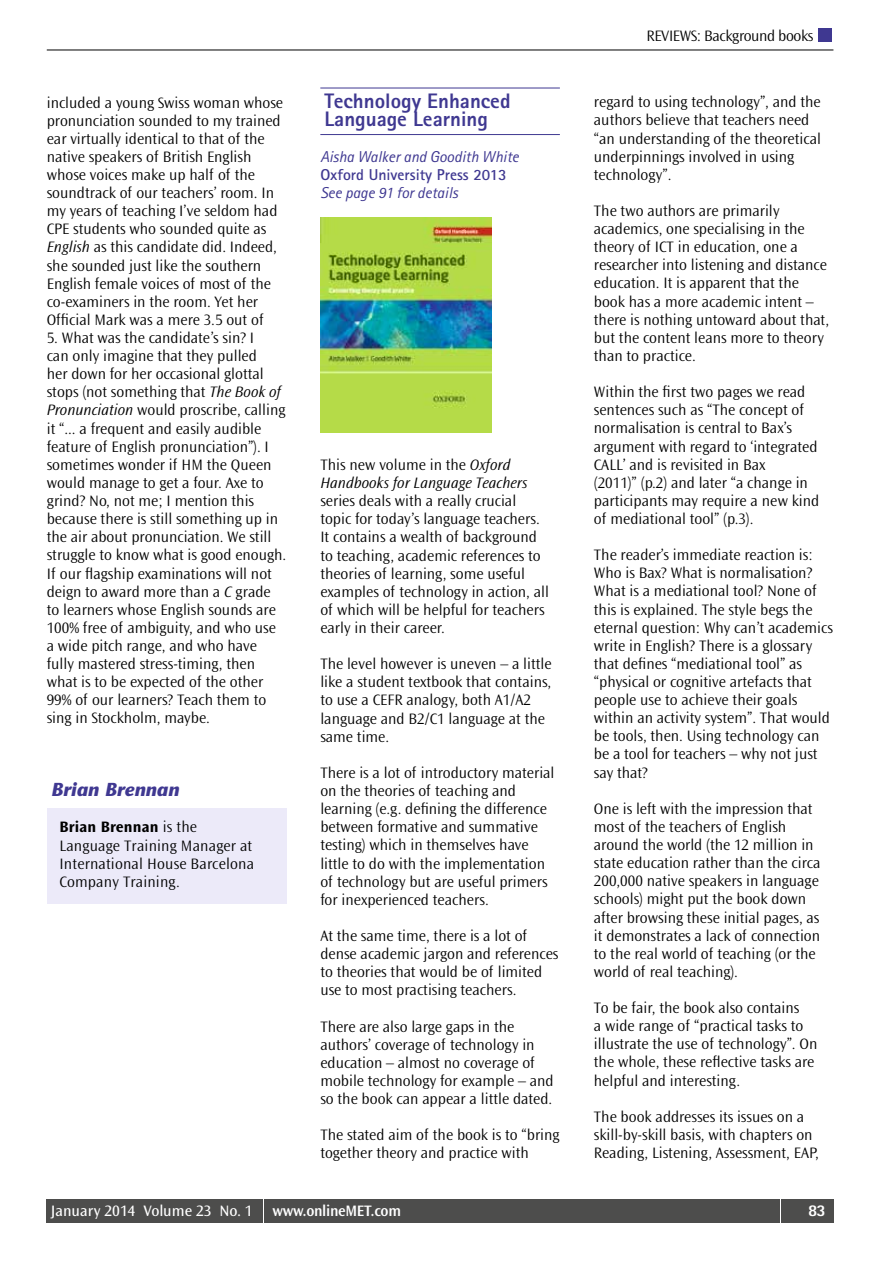
<style>
.page{position:relative;width:893px;height:1263px;background:#fff}
.page>*{position:absolute;margin:0;border:0;box-sizing:border-box;transform-origin:0 0}
.t1{font:800 21px/18.1px "Rotis Sans Serif Std";color:#3f3891}
.t2{font:italic 700 18.75px "Stone Sans Std";color:#3f3891}
.t3{font:800 16.5px "Rotis Sans Serif Std";color:#fff}
.t4{font:300 15.75px/18.1px "Ocean Sans Std";color:#000}
.t5{font:italic 300 15.75px/18.1px "Ocean Sans Std";color:#000}
.t6{font:italic 15.75px "Rotis Sans Serif Std";color:#3f3891}
.t7{font:700 15.75px "Rotis Sans Serif Std";color:#3f3891}
.t8{font:300 15.75px "Ocean Sans Std";letter-spacing:-.025em;color:#000}
.t9{font:15.75px "Ocean Sans Std";color:#fff}
.t10{font:600 15.75px "Ocean Sans Std";letter-spacing:-.02em;color:#fff}
.s1{font-style:italic}
.s2{font-weight:700}
.s3{font-style:normal}
</style>
<div class="page">
<hr style="left:47px;top:50px;width:786px;height:1px;background:#000">
<div style="left:818px;top:28px;width:13px;height:14px;background:#3f3891"></div>
<div style="left:47px;top:808px;width:239px;height:96px;background:#eceaf9"></div>
<hr style="left:320px;top:88px;width:240px;height:1px;background:#3f3891">
<hr style="left:320px;top:134px;width:240px;height:1px;background:#3f3891">
<img style="left:320px;top:218px;width:172px;height:214px">
<div style="left:781px;top:1199px;width:52px;height:23px;background:#4d4d4c"></div>
<div style="left:265px;top:1199px;width:515px;height:23px;background:#4d4d4c"></div>
<div style="left:46px;top:1199px;width:217px;height:23px;background:#4d4d4c"></div>
<p class="t4" style="left:47px;top:93px;width:238px">included a young Swiss woman whose pronunciation sounded to my trained ear virtually identical to that of the native speakers of British English whose voices make up half of the soundtrack of our teachers’ room. In my years of teaching I’ve seldom had CPE students who sounded quite as <span class="s1">English</span> as this candidate did. Indeed, she sounded just like the southern English female voices of most of the co-examiners in the room. Yet her Official Mark was a mere 3.5 out of</p>
<p class="t4" style="left:47px;top:329px;width:241px">5. What was the candidate’s sin? I<br>can only imagine that they pulled<br>her down for her occasional glottal stops (not something that <span class="s1">The Book of Pronunciation</span> would proscribe, calling it “... a frequent and easily audible feature of English pronunciation”). I sometimes wonder if HM the Queen would manage to get a four. Axe to grind? No, not me; I mention this because there is still something up in the air about pronunciation. We still struggle to know what is good enough.<br>If our flagship examinations will not deign to award more than a <span class="s1">C</span> grade to learners whose English sounds are 100% free of ambiguity, and who use a wide pitch range, and who have fully mastered stress-timing, then what is to be expected of the other 99% of our learners? Teach them to sing in Stockholm, maybe.</p>
<p class="t2" style="left:51px;top:778px;width:130px">Brian Brennan</p>
<p class="t4" style="left:60px;top:818px;width:196px"><span class="s2">Brian Brennan</span> is the<br>Language Training Manager at<br>International House Barcelona<br>Company Training.</p>
<h1 class="t1" style="left:325px;top:91px;width:187px">Technology Enhanced<br>Language Learning</h1>
<p class="t6" style="left:320px;top:147px;width:200px">Aisha Walker and Goodith White</p>
<p class="t7" style="left:320px;top:165px;width:188px">Oxford University Press 2013</p>
<p class="t6" style="left:320px;top:183px;width:139px">See page 91 for details</p>
<p class="t5" style="left:320px;top:456px;width:209px"><span class="s3">This new volume in the</span> Oxford<br>Handbooks for Language Teachers</p>
<p class="t4" style="left:320px;top:492px;width:230px">series deals with a really crucial topic for today’s language teachers.<br>It contains a wealth of background to teaching, academic references to theories of learning, some useful examples of technology in action, all of which will be helpful for teachers early in their career.</p>
<p class="t4" style="left:320px;top:655px;width:233px">The level however is uneven – a little like a student textbook that contains, to use a CEFR analogy, both A1/A2 language and B2/C1 language at the same time.</p>
<p class="t4" style="left:320px;top:764px;width:236px">There is a lot of introductory material on the theories of teaching and learning (e.g. defining the difference between formative and summative testing) which in themselves have little to do with the implementation of technology but are useful primers for inexperienced teachers.</p>
<p class="t4" style="left:320px;top:927px;width:240px">At the same time, there is a lot of dense academic jargon and references to theories that would be of limited use to most practising teachers.</p>
<p class="t4" style="left:320px;top:1017px;width:235px">There are also large gaps in the authors’ coverage of technology in education – almost no coverage of mobile technology for example – and so the book can appear a little dated.</p>
<p class="t4" style="left:320px;top:1126px;width:241px">The stated aim of the book is to “bring together theory and practice with</p>
<p class="t8" style="left:647px;top:27px;width:168px">REVIEWS: Background books</p>
<p class="t4" style="left:594px;top:93px;width:229px">regard to using technology”, and the authors believe that teachers need “an understanding of the theoretical underpinnings involved in using technology”.</p>
<p class="t4" style="left:594px;top:202px;width:237px">The two authors are primarily academics, one specialising in the theory of ICT in education, one a researcher into listening and distance education. It is apparent that the book has a more academic intent – there is nothing untoward about that, but the content leans more to theory than to practice.</p>
<p class="t4" style="left:594px;top:383px;width:227px">Within the first two pages we read sentences such as “The concept of normalisation is central to Bax’s argument with regard to ‘integrated CALL’ and is revisited in Bax<br>(2011)” (p.2) and later “a change in participants may require a new kind of mediational tool” (p.3).</p>
<p class="t4" style="left:594px;top:546px;width:240px">The reader’s immediate reaction is:<br>Who is Bax? What is normalisation?<br>What is a mediational tool? None of this is explained. The style begs the eternal question: Why can’t academics write in English? There is a glossary that defines “mediational tool” as “physical or cognitive artefacts that people use to achieve their goals within an activity system”. That would be tools, then. Using technology can be a tool for teachers – why not just say that?</p>
<p class="t4" style="left:594px;top:800px;width:228px">One is left with the impression that most of the teachers of English around the world (the 12 million in state education rather than the circa 200,000 native speakers in language schools) might put the book down after browsing these initial pages, as it demonstrates a lack of connection to the real world of teaching (or the world of real teaching).</p>
<p class="t4" style="left:594px;top:999px;width:225px">To be fair, the book also contains<br>a wide range of “practical tasks to illustrate the use of technology”. On the whole, these reflective tasks are helpful and interesting.</p>
<p class="t4" style="left:594px;top:1108px;width:226px">The book addresses its issues on a skill-by-skill basis, with chapters on<br>Reading, Listening, Assessment, EAP,</p>
<p class="t9" style="left:51px;top:1202px;width:203px">January 2014 Volume 23 No. 1</p>
<p class="t10" style="left:273px;top:1202px;width:130px">www.onlineMET.com</p>
<p class="t3" style="left:808px;top:1200px;width:19px">83</p>
</div>
